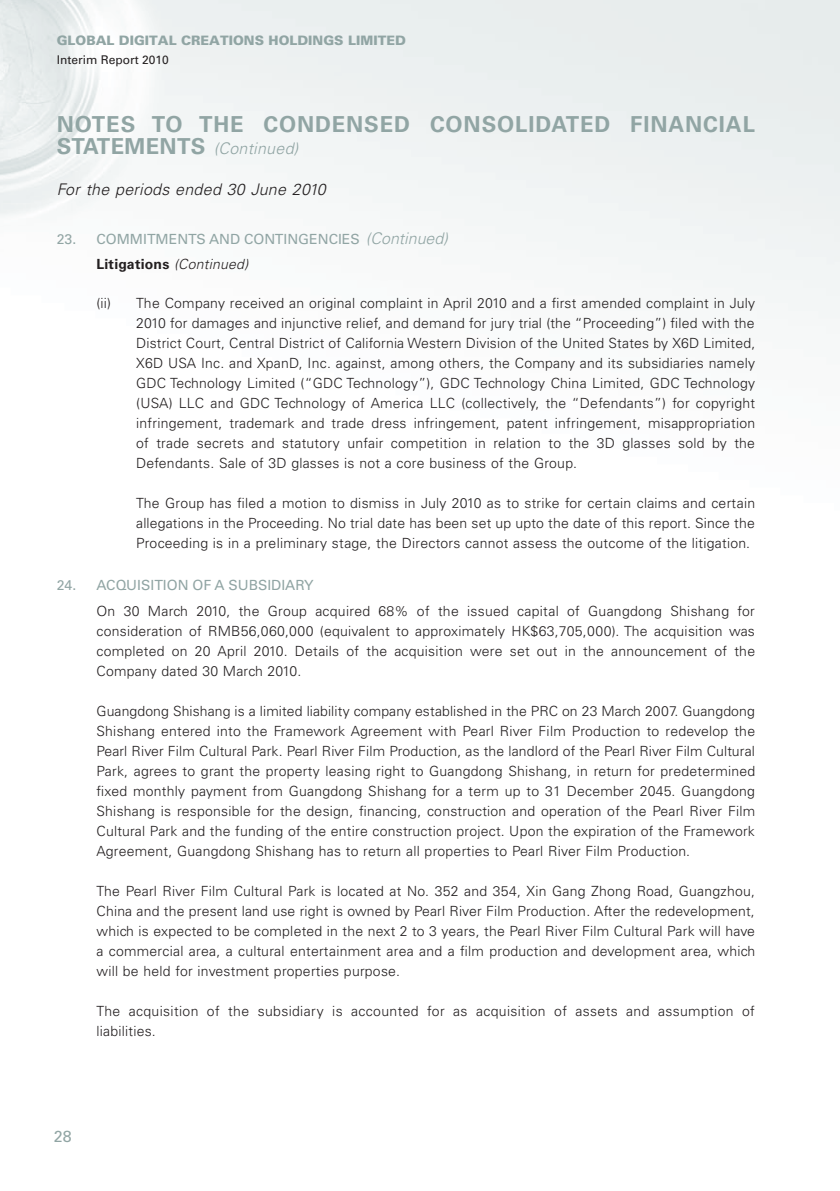
<style>
.page{position:relative;width:840px;height:1191px;background:#fff}
.page>*{position:absolute;margin:0;border:0;box-sizing:border-box;transform-origin:0 0}
.t1{font:700 22px "Univers LT Std";letter-spacing:.04em;color:#91a5a4}
.t2{font:italic 300 16px "Univers LT Std";letter-spacing:.015em;color:#231f20}
.t3{font:italic 300 16px "Univers LT Std";letter-spacing:.015em;color:#91a5a4}
.t4{font:16px "Univers LT Std";color:#91a5a4}
.t5{font:300 14px/20px "Univers LT Std";letter-spacing:.015em;color:#231f20;text-align:justify}
.t6{font:14px/24.6px "Univers LT Std";color:#91a5a4}
.t7{font:900 13px "Univers LT Std";color:#91a5a4}
.t8{font:12px "Univers LT Std";color:#231f20}
.s1{font-weight:700;font-style:normal;font-size:22px}
.s2{font-weight:300;font-style:italic;font-size:16px}
.s3{font-weight:700;color:#231f20}
.s4{font-weight:300;font-style:italic;color:#231f20}
</style>
<div class="page">
<p class="t7" style="left:57px;top:32px;width:349px">GLOBAL DIGITAL CREATIONS HOLDINGS LIMITED</p>
<p class="t8" style="left:57px;top:52px;width:114px">Interim Report 201 0</p>
<h1 class="t1" style="left:57px;top:111px;width:699px">NOTES TO THE CONDENSED CONSOLIDATED FINANCIAL</h1>
<p class="t3" style="left:57px;top:138px;width:243px"><span class="s1">STATEMENTS</span> (Continued)</p>
<p class="t2" style="left:57px;top:179px;width:270px">For the periods ended 30 June 2010</p>
<p class="t6" style="left:96px;top:227px;width:353px;text-indent:-40px">23. COMMITMENTS AND CONTINGENCIES <span class="s2">(Continued)<br></span><span class="s3">Litigations</span> <span class="s4">(Continued)</span></p>
<p class="t5" style="left:136px;top:293px;width:620px;text-indent:-40px">(ii) The Company received an original complaint in April 2010 and a first amended complaint in July 2010 for damages and injunctive relief, and demand for jury trial (the “Proceeding”) filed with the District Court, Central District of California Western Division of the United States by X6D Limited, X6D USA Inc. and XpanD, Inc. against, among others, the Company and its subsidiaries namely GDC Technology Limited (“GDC Technology”), GDC Technology China Limited, GDC Technology (USA) LLC and GDC Technology of America LLC (collectively, the “Defendants”) for copyright infringement, trademark and trade dress infringement, patent infringement, misappropriation of trade secrets and statutory unfair competition in relation to the 3D glasses sold by the Defendants. Sale of 3D glasses is not a core business of the Group.</p>
<p class="t5" style="left:136px;top:493px;width:620px">The Group has filed a motion to dismiss in July 2010 as to strike for certain claims and certain allegations in the Proceeding. No trial date has been set up upto the date of this report. Since the Proceeding is in a preliminary stage, the Directors cannot assess the outcome of the litigation.</p>
<p class="t6" style="left:57px;top:573px;width:258px">24. ACQUISITION OF A SUBSIDIARY</p>
<p class="t5" style="left:96px;top:601px;width:659px">On 30 March 2010, the Group acquired 68% of the issued capital of Guangdong Shishang for consideration of RMB56,060,000 (equivalent to approximately HK$63,705,000). The acquisition was completed on 20 April 2010. Details of the acquisition were set out in the announcement of the Company dated 30 March 2010.</p>
<p class="t5" style="left:96px;top:701px;width:660px">Guangdong Shishang is a limited liability company established in the PRC on 23 March 2007. Guangdong Shishang entered into the Framework Agreement with Pearl River Film Production to redevelop the Pearl River Film Cultural Park. Pearl River Film Production, as the landlord of the Pearl River Film Cultural Park, agrees to grant the property leasing right to Guangdong Shishang, in return for predetermined fixed monthly payment from Guangdong Shishang for a term up to 31 December 2045. Guangdong Shishang is responsible for the design, financing, construction and operation of the Pearl River Film Cultural Park and the funding of the entire construction project. Upon the expiration of the Framework Agreement, Guangdong Shishang has to return all properties to Pearl River Film Production.</p>
<p class="t5" style="left:96px;top:881px;width:660px">The Pearl River Film Cultural Park is located at No. 352 and 354, Xin Gang Zhong Road, Guangzhou, China and the present land use right is owned by Pearl River Film Production. After the redevelopment, which is expected to be completed in the next 2 to 3 years, the Pearl River Film Cultural Park will have a commercial area, a cultural entertainment area and a film production and development area, which will be held for investment properties purpose.</p>
<p class="t5" style="left:96px;top:1001px;width:659px">The acquisition of the subsidiary is accounted for as acquisition of assets and assumption of liabilities.</p>
<p class="t4" style="left:54px;top:1126px;width:18px">28</p>
</div>
